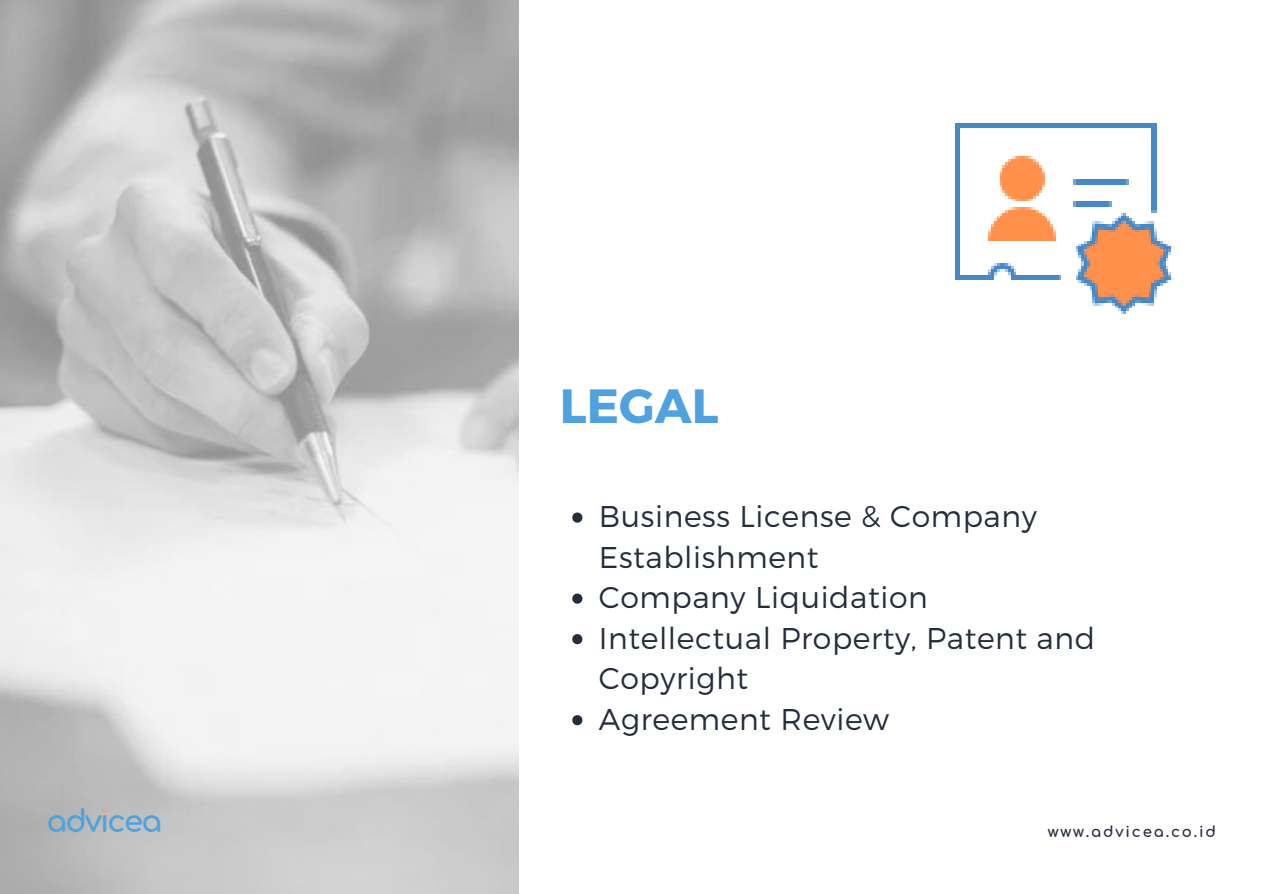
<style>
.page{position:relative;width:1263px;height:894px;background:#fff}
.page>*{position:absolute;margin:0;border:0;box-sizing:border-box;transform-origin:0 0}
.t1{font:700 48px "Montserrat";color:#50a2df}
.t2{font:700 30.75px "Comfortaa";letter-spacing:-.06em;color:#50a2df}
.t3{font:300 30px/40.5px "Montserrat";letter-spacing:.02em;color:#242d3c}
.t4{font:700 15px "Comfortaa";letter-spacing:.12em;color:#242d3c}
</style>
<div class="page">
<img style="left:0;top:0;width:518px;height:893px">
<img style="left:955px;top:123px;width:218px;height:190px">
<svg style="left:103px;top:808px;width:4px;height:5px"></svg>
<svg style="left:572px;top:512px;width:10px;height:10px"></svg>
<svg style="left:572px;top:593px;width:10px;height:10px"></svg>
<svg style="left:572px;top:634px;width:10px;height:10px"></svg>
<svg style="left:572px;top:715px;width:10px;height:10px"></svg>
<p class="t2" style="left:47px;top:804px;width:117px">advicea</p>
<h1 class="t1" style="left:560px;top:375px;width:160px">LEGAL</h1>
<p class="t3" style="left:599px;top:494px;width:498px">Business License &amp; Company<br>Establishment<br>Company Liquidation<br>Intellectual Property, Patent and<br>Copyright<br>Agreement Review</p>
<p class="t4" style="left:1048px;top:823px;width:170px">www.advicea.co.id</p>
</div>
